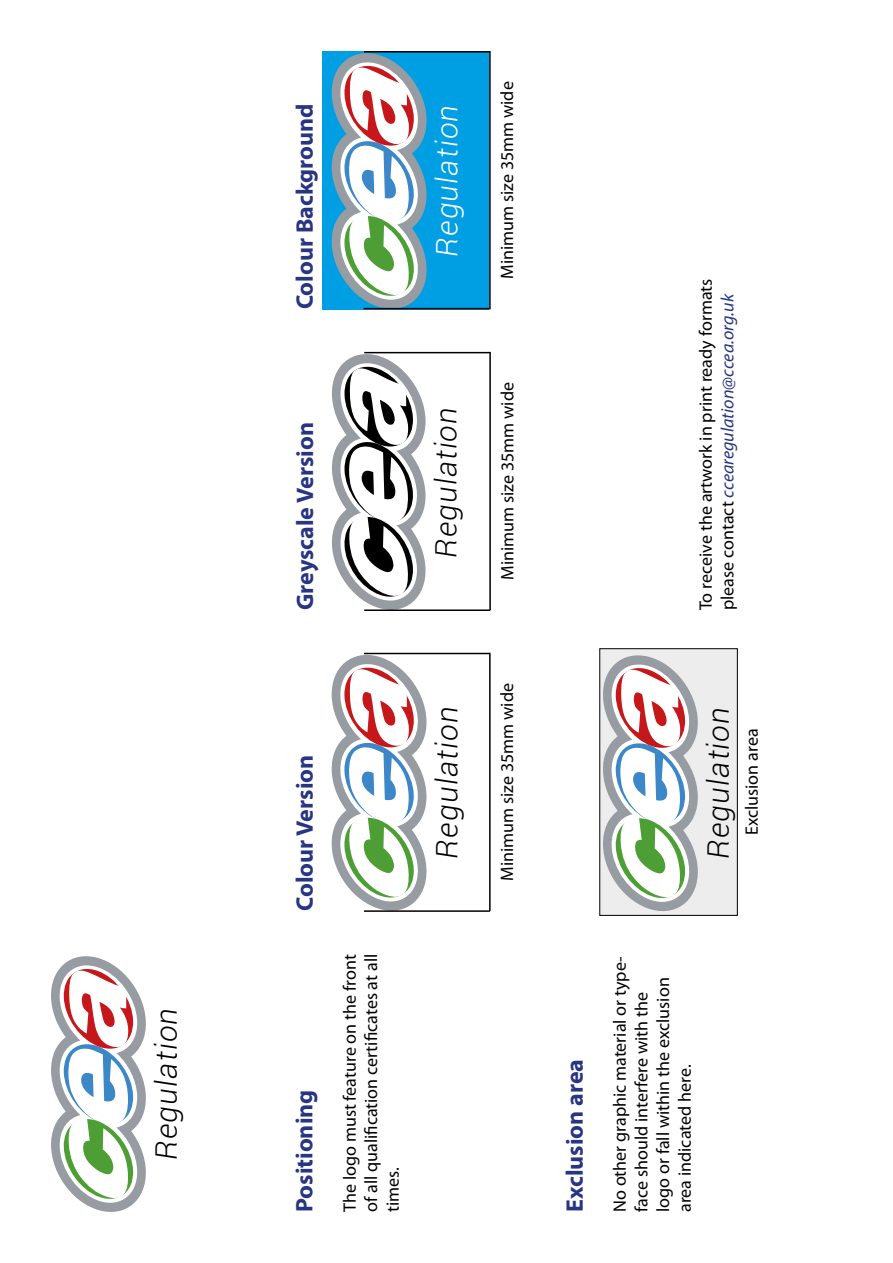
<style>
.page{position:relative;width:893px;height:1263px;background:#fff}
.page>*{position:absolute;margin:0;border:0;box-sizing:border-box;transform-origin:0 0}
.t1{font:italic 300 30px "Roboto";letter-spacing:.04em;color:#000}
.t2{font:italic 300 30px "Roboto";letter-spacing:.04em;color:#fff}
.t3{font:italic 300 29.7px "Roboto";letter-spacing:.04em;color:#000}
.t4{font:700 24px "Myriad Pro";color:#283583}
.t5{font:18px/21.6px "Myriad Pro";color:#000}
.s1{font-style:italic;color:#283583}
</style>
<div class="page">
<div style="left:600px;top:649px;width:137px;height:266px;background:#ededed"></div>
<div style="left:322px;top:51px;width:167px;height:258px;background:#009fe3"></div>
<svg style="left:51px;top:956px;width:95px;height:256px"></svg>
<svg style="left:332px;top:655px;width:95px;height:255px"></svg>
<hr style="left:489px;top:653px;width:2px;height:258px;background:#000">
<hr style="left:364px;top:910px;width:126px;height:2px;background:#000">
<hr style="left:364px;top:653px;width:126px;height:1px;background:#000">
<svg style="left:332px;top:354px;width:94px;height:255px"></svg>
<hr style="left:489px;top:352px;width:2px;height:258px;background:#000">
<hr style="left:364px;top:609px;width:126px;height:2px;background:#000">
<hr style="left:364px;top:352px;width:126px;height:1px;background:#000">
<svg style="left:332px;top:53px;width:95px;height:256px;background:#a4bec6"></svg>
<hr style="left:489px;top:51px;width:2px;height:258px;background:#000">
<hr style="left:364px;top:51px;width:126px;height:2px;background:#000">
<hr style="left:364px;top:308px;width:125px;height:1px;background:#000">
<svg style="left:603px;top:655px;width:95px;height:256px"></svg>
<h1 class="t1" style="left:145px;top:1160px;width:153px;rotate:-90deg">Regulation</h1>
<h3 class="t4" style="left:291px;top:309px;width:207px;rotate:-90deg">Colour Background</h3>
<h1 class="t2" style="left:426px;top:257px;width:153px;rotate:-90deg">Regulation</h1>
<h3 class="t4" style="left:292px;top:610px;width:190px;rotate:-90deg">Greyscale Version</h3>
<h2 class="t3" style="left:425px;top:558px;width:152px;rotate:-90deg">Regulation</h2>
<h3 class="t4" style="left:291px;top:911px;width:158px;rotate:-90deg">Colour Version</h3>
<h3 class="t4" style="left:291px;top:1212px;width:124px;rotate:-90deg">Positioning</h3>
<p class="t5" style="left:339px;top:1212px;width:259px;text-align:justify;rotate:-90deg">The logo must feature on the front of all qualification certificates at all times.</p>
<h1 class="t1" style="left:426px;top:859px;width:153px;rotate:-90deg">Regulation</h1>
<p class="t5" style="left:497px;top:279px;width:199px;rotate:-90deg">Minimum size 35mm wide</p>
<p class="t5" style="left:497px;top:580px;width:199px;rotate:-90deg">Minimum size 35mm wide</p>
<p class="t5" style="left:497px;top:881px;width:199px;rotate:-90deg">Minimum size 35mm wide</p>
<p class="t5" style="left:695px;top:610px;width:333px;rotate:-90deg">To receive the artwork in print ready formats please contact <span class="s1">ccearegulation@ccea.org.uk</span></p>
<h1 class="t1" style="left:697px;top:859px;width:153px;rotate:-90deg">Regulation</h1>
<p class="t5" style="left:741px;top:835px;width:108px;rotate:-90deg">Exclusion area</p>
<h3 class="t4" style="left:561px;top:1212px;width:154px;rotate:-90deg">Exclusion area</h3>
<p class="t5" style="left:609px;top:1212px;width:257px;rotate:-90deg">No other graphic material or type&shy;face should interfere with the logo or fall within the exclusion area indicated here.</p>
</div>
